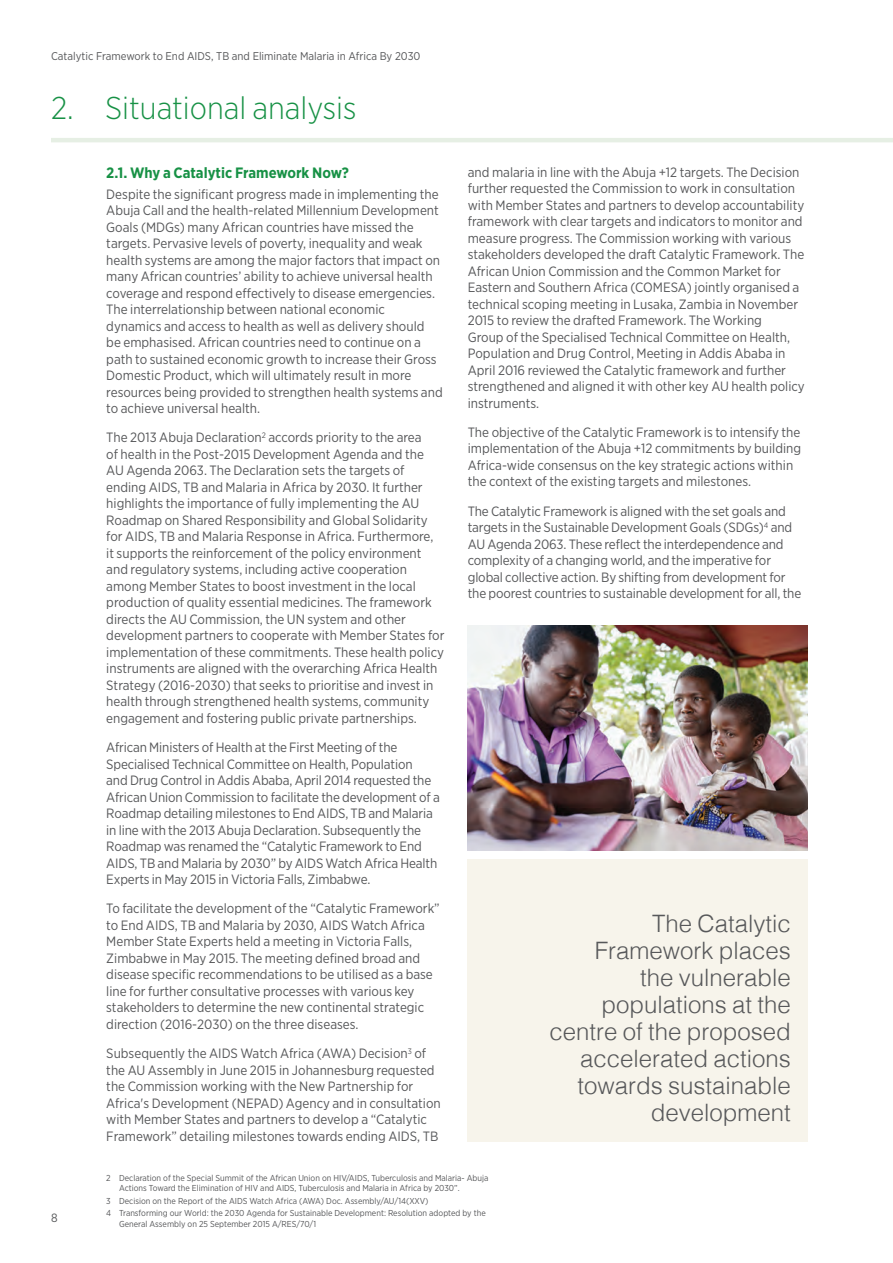
<style>
.page{position:relative;width:893px;height:1263px;background:#fff}
.page>*{position:absolute;margin:0;border:0;box-sizing:border-box;transform-origin:0 0}
.t1{font:300 31.5px "Gotham Narrow";color:#179145}
.t2{font:300 24px/27px "Helvetica";color:#57585a;text-align:right}
.t3{font:700 15px "Gotham Narrow";color:#179145}
.t4{font:13.5px/16.5px "Gotham Narrow";color:#57585a}
.t5{font:12px "Gotham Narrow";color:#57585a}
.t6{font:11.25px "Gotham Narrow";color:#57585a}
.t7{font:8.7px/10.5px "Gotham Narrow";color:#57585a}
</style>
<div class="page">
<hr style="left:51px;top:138px;width:842px;height:4px;background:#e6efe4">
<div style="left:468px;top:859px;width:340px;height:283px;background:#f7f4eb"></div>
<img style="left:468px;top:625px;width:340px;height:225px">
<p class="t6" style="left:51px;top:49px;width:371px">Catalytic Framework to End AIDS, TB and Eliminate Malaria in Africa By 2030</p>
<h1 class="t1" style="left:51px;top:88px;width:307px">2. Situational analysis</h1>
<p class="t3" style="left:106px;top:163px;width:244px">2.1. Why a Catalytic Framework Now?</p>
<p class="t4" style="left:106px;top:185px;width:338px">Despite the significant progress made in implementing the Abuja Call and the health-related Millennium Development Goals (MDGs) many African countries have missed the targets. Pervasive levels of poverty, inequality and weak health systems are among the major factors that impact on many African countries’ ability to achieve universal health coverage and respond effectively to disease emergencies.<br>The interrelationship between national economic dynamics and access to health as well as delivery should<br>be emphasised. African countries need to continue on a path to sustained economic growth to increase their Gross Domestic Product, which will ultimately result in more resources being provided to strengthen health systems and to achieve universal health.</p>
<p class="t4" style="left:106px;top:429px;width:340px">The 2013 Abuja Declaration<sup>2</sup> accords priority to the area<br>of health in the Post-2015 Development Agenda and the AU Agenda 2063. The Declaration sets the targets of ending AIDS, TB and Malaria in Africa by 2030. It further highlights the importance of fully implementing the AU Roadmap on Shared Responsibility and Global Solidarity for AIDS, TB and Malaria Response in Africa. Furthermore, it supports the reinforcement of the policy environment and regulatory systems, including active cooperation among Member States to boost investment in the local production of quality essential medicines. The framework directs the AU Commission, the UN system and other development partners to cooperate with Member States for implementation of these commitments. These health policy instruments are aligned with the overarching Africa Health Strategy (2016-2030) that seeks to prioritise and invest in health through strengthened health systems, community engagement and fostering public private partnerships.</p>
<p class="t4" style="left:106px;top:739px;width:335px">African Ministers of Health at the First Meeting of the Specialised Technical Committee on Health, Population<br>and Drug Control in Addis Ababa, April 2014 requested the African Union Commission to facilitate the development of a Roadmap detailing milestones to End AIDS, TB and Malaria in line with the 2013 Abuja Declaration. Subsequently the Roadmap was renamed the “Catalytic Framework to End AIDS, TB and Malaria by 2030” by AIDS Watch Africa Health Experts in May 2015 in Victoria Falls, Zimbabwe.</p>
<p class="t4" style="left:106px;top:900px;width:335px">To facilitate the development of the “Catalytic Framework” to End AIDS, TB and Malaria by 2030, AIDS Watch Africa Member State Experts held a meeting in Victoria Falls, Zimbabwe in May 2015. The meeting defined broad and disease specific recommendations to be utilised as a base line for further consultative processes with various key stakeholders to determine the new continental strategic direction (2016-2030) on the three diseases.</p>
<p class="t4" style="left:106px;top:1045px;width:336px">Subsequently the AIDS Watch Africa (AWA) Decision<sup>3</sup> of the AU Assembly in June 2015 in Johannesburg requested the Commission working with the New Partnership for Africa's Development (NEPAD) Agency and in consultation with Member States and partners to develop a “Catalytic Framework” detailing milestones towards ending AIDS, TB</p>
<p class="t4" style="left:468px;top:163px;width:339px">and malaria in line with the Abuja +12 targets. The Decision further requested the Commission to work in consultation with Member States and partners to develop accountability framework with clear targets and indicators to monitor and measure progress. The Commission working with various stakeholders developed the draft Catalytic Framework. The African Union Commission and the Common Market for Eastern and Southern Africa (COMESA) jointly organised a technical scoping meeting in Lusaka, Zambia in November 2015 to review the drafted Framework. The Working<br>Group of the Specialised Technical Committee on Health, Population and Drug Control, Meeting in Addis Ababa in April 2016 reviewed the Catalytic framework and further strengthened and aligned it with other key AU health policy instruments.</p>
<p class="t4" style="left:468px;top:424px;width:335px">The objective of the Catalytic Framework is to intensify the implementation of the Abuja +12 commitments by building Africa-wide consensus on the key strategic actions within the context of the existing targets and milestones.</p>
<p class="t4" style="left:468px;top:502px;width:335px">The Catalytic Framework is aligned with the set goals and targets in the Sustainable Development Goals (SDGs)<sup>4</sup> and AU Agenda 2063. These reflect the interdependence and complexity of a changing world, and the imperative for global collective action. By shifting from development for the poorest countries to sustainable development for all, the</p>
<h2 class="t2" style="left:549px;top:911px;width:243px">The Catalytic<br>Framework places<br>the vulnerable populations at the centre of the proposed accelerated actions towards sustainable development</h2>
<p class="t5" style="left:51px;top:1210px;width:8px">8</p>
<p class="t7" style="left:119px;top:1172px;width:371px;text-indent:-13px">2 Declaration of the Special Summit of the African Union on HIV/AIDS, Tuberculosis and Malaria- Abuja<br>Actions Toward the Elimination of HIV and AIDS, Tuberculosis and Malaria in Africa by 2030”.</p>
<p class="t7" style="left:106px;top:1194px;width:381px;line-height:12.6px">3 Decision on the Report of the AIDS Watch Africa (AWA) Doc. Assembly/AU/14(XXV)<br>4 Transforming our World: the 2030 Agenda for Sustainable Development: Resolution adopted by the</p>
<p class="t7" style="left:119px;top:1218px;width:199px">General Assembly on 25 September 2015 A/RES/70/1</p>
</div>
